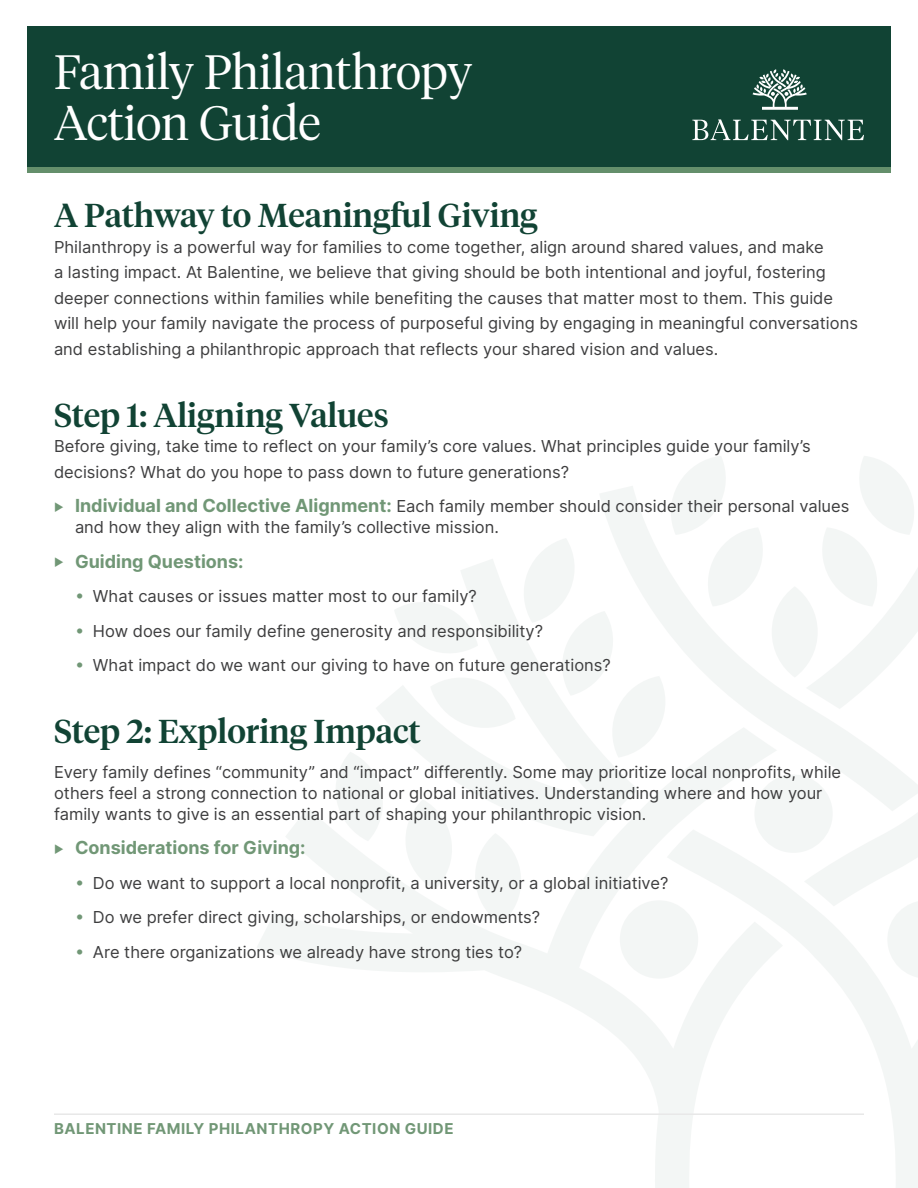
<style>
.page{position:relative;width:918px;height:1188px;background:#fff}
.page>*{position:absolute;margin:0;border:0;box-sizing:border-box;transform-origin:0 0}
.t1{font:300 48px/51px "Tiempos Headline";color:#fff}
.Headline{font:500 33px "Tiempos Headline";color:#114334}
.Body{font:700 18px "Inter";color:#719776}
.Body-2{font:16.5px/25.5px "Inter";color:#3e3e3f}
.t2{font:700 15px "Inter";letter-spacing:.035em;color:#719776}
.s1{font-size:10.5px;color:#719776}
.s2{font-weight:700;font-size:18px;color:#719776}
.s3{font-weight:400;font-size:10.5px}
.s4{color:#719776}
</style>
<div class="page">
<svg style="left:765px;top:678px;width:39px;height:49px;fill:#f3f6f5"></svg>
<svg style="left:257px;top:727px;width:661px;height:461px"></svg>
<svg style="left:376px;top:693px;width:262px;height:143px"></svg>
<svg style="left:333px;top:752px;width:52px;height:89px"></svg>
<svg style="left:404px;top:799px;width:50px;height:91px"></svg>
<svg style="left:474px;top:833px;width:48px;height:91px"></svg>
<div style="left:772px;top:586px;width:46px;height:92px;background:#f3f6f5;border-radius:50%"></div>
<svg style="left:394px;top:456px;width:371px;height:302px"></svg>
<div style="left:754px;top:775px;width:79px;height:78px;background:#f3f6f5;border-radius:50%"></div>
<svg style="left:804px;top:456px;width:114px;height:523px"></svg>
<div style="left:620px;top:900px;width:78px;height:79px;background:#f3f6f5;border-radius:50%"></div>
<hr style="left:54px;top:1113px;width:810px;height:2px;background:#e8e8e8">
<div style="left:27px;top:26px;width:864px;height:147px;background:#114334"></div>
<svg style="left:692px;top:119px;width:172px;height:21px"></svg>
<svg style="left:753px;top:69px;width:54px;height:41px"></svg>
<div style="left:27px;top:167px;width:864px;height:6px;background:#648f6b"></div>
<h1 class="t1" style="left:54px;top:44px;width:420px">Family Philanthropy<br>Action Guide</h1>
<p class="Headline" style="left:54px;top:193px;width:485px">A Pathway to Meaningful Giving</p>
<p class="Body-2" style="left:54px;top:233px;width:805px">Philanthropy is a powerful way for families to come together, align around shared values, and make<br>a lasting impact. At Balentine, we believe that giving should be both intentional and joyful, fostering deeper connections within families while benefiting the causes that matter most to them. This guide will help your family navigate the process of purposeful giving by engaging in meaningful conversations and establishing a philanthropic approach that reflects your shared vision and values.</p>
<p class="Headline" style="left:54px;top:392px;width:336px">Step 1: Aligning Values</p>
<p class="Body-2" style="left:54px;top:433px;width:758px">Before giving, take time to reflect on your family’s core values. What principles guide your family’s decisions? What do you hope to pass down to future generations?</p>
<p class="Body-2" style="left:75px;top:495px;width:776px;line-height:21px;text-indent:-21px"><span class="s1">▶</span> <span class="s2">Individual and Collective Alignment:</span> Each family member should consider their personal values and how they align with the family’s collective mission.</p>
<p class="Body" style="left:54px;top:548px;width:191px"><span class="s3">▶</span> Guiding Questions:</p>
<p class="Body-2" style="left:75px;top:583px;width:403px"><span class="s4">•</span> What causes or issues matter most to our family?</p>
<p class="Body-2" style="left:75px;top:617px;width:470px"><span class="s4">•</span> How does our family define generosity and responsibility?</p>
<p class="Body-2" style="left:75px;top:652px;width:537px"><span class="s4">•</span> What impact do we want our giving to have on future generations?</p>
<p class="Headline" style="left:54px;top:709px;width:368px">Step 2: Exploring Impact</p>
<p class="Body-2" style="left:54px;top:761px;width:789px;line-height:21px">Every family defines “community” and “impact” differently. Some may prioritize local nonprofits, while others feel a strong connection to national or global initiatives. Understanding where and how your family wants to give is an essential part of shaping your philanthropic vision.</p>
<p class="Body" style="left:54px;top:834px;width:253px"><span class="s3">▶</span> Considerations for Giving:</p>
<p class="Body-2" style="left:75px;top:869px;width:595px"><span class="s4">•</span> Do we want to support a local nonprofit, a university, or a global initiative?</p>
<p class="Body-2" style="left:75px;top:904px;width:467px"><span class="s4">•</span> Do we prefer direct giving, scholarships, or endowments?</p>
<p class="Body-2" style="left:75px;top:938px;width:449px"><span class="s4">•</span> Are there organizations we already have strong ties to?</p>
<p class="t2" style="left:54px;top:1117px;width:401px">BALENTINE FAMILY PHILANTHROPY ACTION GUIDE</p>
</div>
